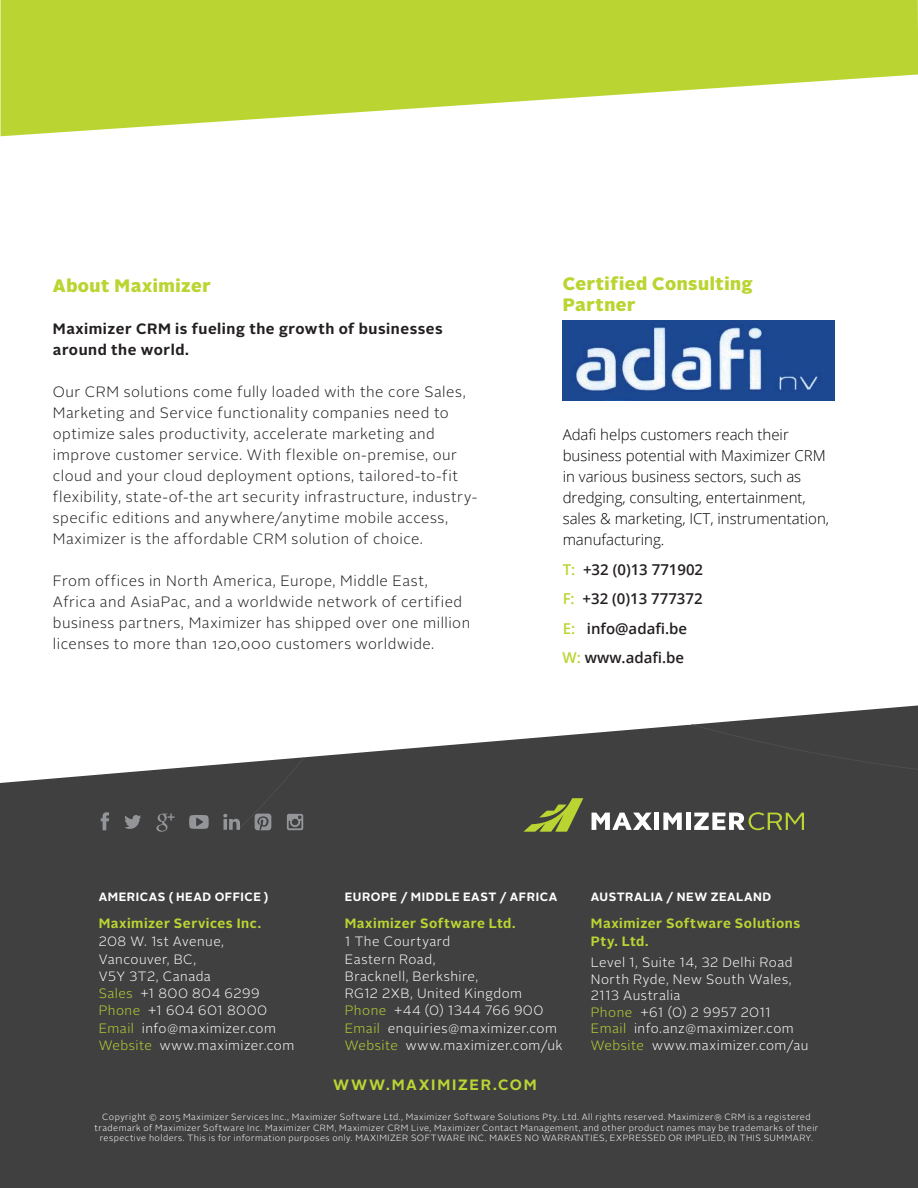
<style>
.page{position:relative;width:918px;height:1188px;background:#fff}
.page>*{position:absolute;margin:0;border:0;box-sizing:border-box;transform-origin:0 0}
.t1{font:900 18px/21px "Alright Sans";letter-spacing:.03em;color:#bad532}
.t2{font:300 15px/21px "Alright Sans";letter-spacing:.035em;color:#231f20}
.t3{font:300 15px/21px "Open Sans";color:#000}
.t4{font:600 15px/29.5px "Open Sans";color:#231f20}
.t5{font:700 15px/21px "Alright Sans";letter-spacing:.035em;color:#231f20}
.t6{font:700 15px "Alright Sans";letter-spacing:.115em;color:#bad532}
.t7{font:300 13.5px/17.2px "Alright Sans";letter-spacing:.035em;color:#fff}
.t8{font:700 13.5px/18px "Alright Sans";letter-spacing:.035em;color:#bad532}
.t9{font:700 12px "Alright Sans";letter-spacing:.045em;color:#fff}
.t10{font:300 9px/10.5px "Alright Sans";letter-spacing:.05em;color:#fff;text-align:center}
.s1{color:#bad532}
</style>
<div class="page">
<div style="left:0;top:762px;width:918px;height:426px;background:#404041"></div>
<svg style="left:523px;top:830px;width:60px;height:2px"></svg>
<svg style="left:562px;top:393px;width:356px;height:331px"></svg>
<svg style="left:238px;top:724px;width:680px;height:106px;background:#5e5f5d"></svg>
<svg style="left:101px;top:812px;width:170px;height:20px;background:#555657"></svg>
<svg style="left:1px;top:0;width:917px;height:136px;fill:#bad532"></svg>
<img style="left:563px;top:321px;width:272px;height:79px">
<p class="t1" style="left:53px;top:276px;width:159px">About Maximizer</p>
<p class="t5" style="left:53px;top:320px;width:391px">Maximizer CRM is fueling the growth of businesses around the world.</p>
<p class="t2" style="left:53px;top:382px;width:426px">Our CRM solutions come fully loaded with the core Sales, Marketing and Service functionality companies need to optimize sales productivity, accelerate marketing and improve customer service. With flexible on-premise, our cloud and your cloud deployment options, tailored-to-fit flexibility, state-of-the art security infrastructure, industry&shy;specific editions and anywhere/anytime mobile access, Maximizer is the affordable CRM solution of choice.</p>
<p class="t2" style="left:53px;top:571px;width:419px">From offices in North America, Europe, Middle East, Africa and AsiaPac, and a worldwide network of certified business partners, Maximizer has shipped over one million licenses to more than 120,000 customers worldwide.</p>
<p class="t1" style="left:563px;top:274px;width:191px">Certified Consulting<br>Partner</p>
<p class="t3" style="left:563px;top:424px;width:268px">Adafi helps customers reach their business potential with Maximizer CRM in various business sectors, such as dredging, consulting, entertainment, sales &amp; marketing, ICT, instrumentation, manufacturing.</p>
<p class="t4" style="left:563px;top:554px;width:142px"><span class="s1">T:</span> +32 (0)13 771902<br><span class="s1">F:</span> +32 (0)13 777372<br><span class="s1">E:</span> info@adafi.be<br><span class="s1">W:</span> www.adafi.be</p>
<p class="t9" style="left:99px;top:892px;width:171px">AMERICAS ( HEAD OFFICE )</p>
<p class="t8" style="left:99px;top:916px;width:164px">Maximizer Services Inc.</p>
<p class="t7" style="left:99px;top:934px;width:197px">208 W. 1st Avenue,<br>Vancouver, BC,<br>V5Y 3T2, Canada<br><span class="s1">Sales</span> +1 800 804 6299<br><span class="s1">Phone</span> +1 604 601 8000<br><span class="s1">Email</span> info@maximizer.com<br><span class="s1">Website</span> www.maximizer.com</p>
<p class="t9" style="left:345px;top:892px;width:214px">EUROPE / MIDDLE EAST / AFRICA</p>
<p class="t8" style="left:345px;top:916px;width:172px">Maximizer Software Ltd.</p>
<p class="t7" style="left:345px;top:934px;width:219px">1 The Courtyard<br>Eastern Road,<br>Bracknell, Berkshire,<br>RG12 2XB, United Kingdom<br><span class="s1">Phone</span> +44 (0) 1344 766 900<br><span class="s1">Email</span> enquiries@maximizer.com<br><span class="s1">Website</span> www.maximizer.com/uk</p>
<p class="t6" style="left:333px;top:1079px;width:205px">WWW.MAXIMIZER.COM</p>
<p class="t9" style="left:591px;top:892px;width:182px">AUSTRALIA / NEW ZEALAND</p>
<p class="t8" style="left:591px;top:916px;width:211px">Maximizer Software Solutions<br>Pty. Ltd.</p>
<p class="t7" style="left:591px;top:955px;width:219px;line-height:16.5px">Level 1, Suite 14, 32 Delhi Road<br>North Ryde, New South Wales,<br>2113 Australia<br><span class="s1">Phone</span> +61 (0) 2 9957 2011<br><span class="s1">Email</span> info.anz@maximizer.com<br><span class="s1">Website</span> www.maximizer.com/au</p>
<p class="t10" style="left:95px;top:1112px;width:725px">Copyright © 2015 Maximizer Services Inc., Maximizer Software Ltd., Maximizer Software Solutions Pty. Ltd. All rights reserved. Maximizer® CRM is a registered trademark of Maximizer Software Inc. Maximizer CRM, Maximizer CRM Live, Maximizer Contact Management, and other product names may be trademarks of their respective holders. This is for information purposes only. MAXIMIZER SOFTWARE INC. MAKES NO WARRANTIES, EXPRESSED OR IMPLIED, IN THIS SUMMARY.</p>
</div>
